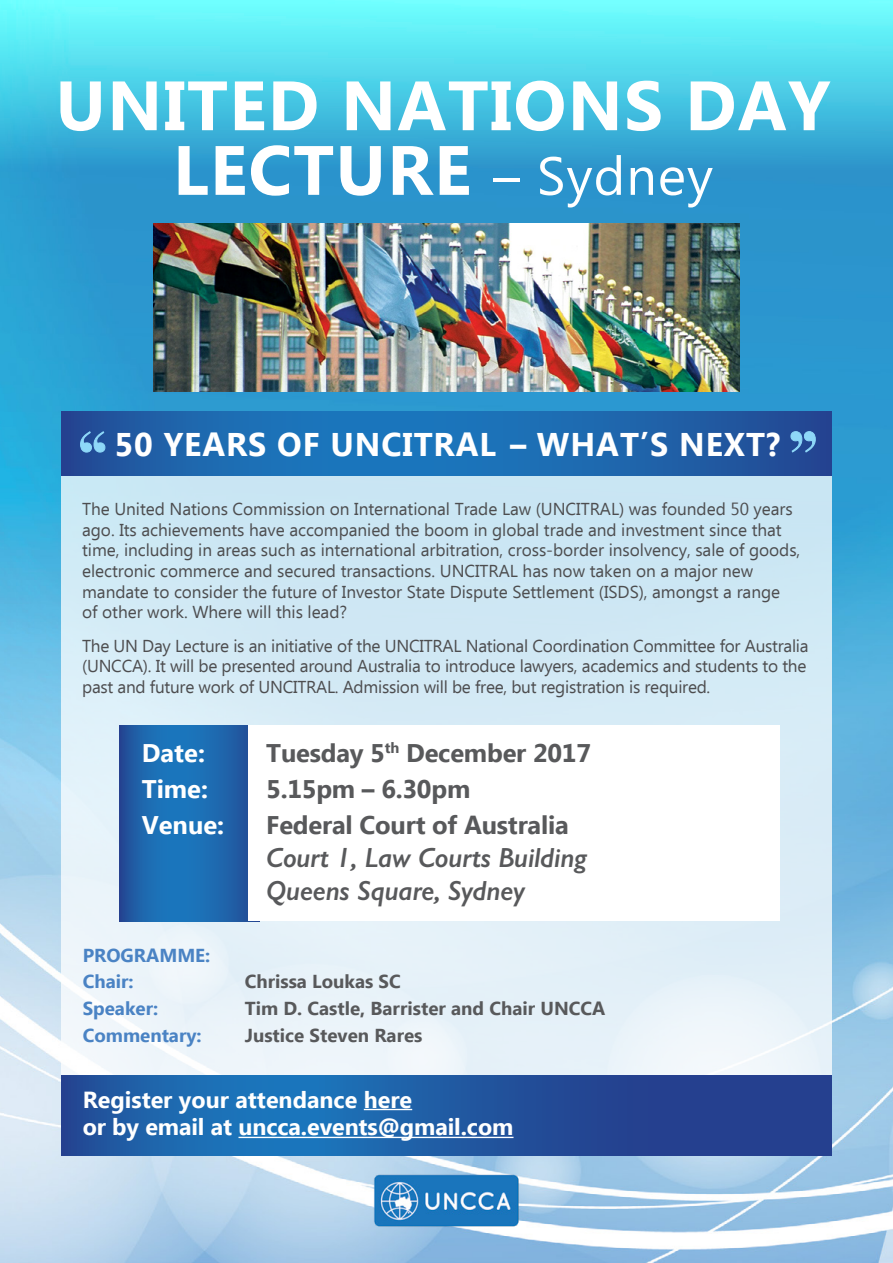
<style>
.page{position:relative;width:893px;height:1263px;background:#fff}
.page>*{position:absolute;margin:0;border:0;box-sizing:border-box;transform-origin:0 0}
.t1{font:700 69.6px/64.7px "Ebrima";letter-spacing:.02em;color:#fff;text-align:center}
.t2{font:700 64.95px "Didot";color:#8ed8f8}
.t3{font:700 32.85px "Ebrima";letter-spacing:.03em;color:#fff}
.t4{font:italic 600 27.75px/33.2px "Gill Sans";letter-spacing:-.01em;color:#58595b}
.t5{font:700 25.5px "Ebrima";letter-spacing:-.01em;color:#58595b}
.t6{font:700 25.5px "Ebrima";color:#fff}
.t7{font:700 23.25px/27.9px "Ebrima";color:#fff}
.t8{font:700 18.75px "Ebrima";color:#58595b}
.t9{font:700 18.75px/26.7px "Ebrima";color:#4a83c4}
.t10{font:17.25px/20.7px "Ebrima";letter-spacing:-.005em;color:#4d4d4f}
.s1{font-weight:400;font-size:53.7px}
</style>
<div class="page">
<img style="left:0;top:502px;width:893px;height:761px">
<svg style="left:0;top:0;width:893px;height:502px;background:#3db5db"></svg>
<div style="left:62px;top:452px;width:770px;height:627px;background:linear-gradient(to bottom,#c6e5f3,#eff5fb)"></div>
<svg style="left:62px;top:412px;width:770px;height:64px;background:#1e65ac"></svg>
<svg style="left:62px;top:1076px;width:770px;height:79px;background:#2156a0"></svg>
<img style="left:153px;top:223px;width:587px;height:168px">
<hr style="left:364px;top:1109px;width:48px;height:1px;background:#fff">
<hr style="left:238px;top:1137px;width:275px;height:1px;background:#fff">
<svg style="left:80px;top:431px;width:26px;height:22px"></svg>
<svg style="left:790px;top:431px;width:26px;height:22px"></svg>
<svg style="left:119px;top:725px;width:129px;height:196px;background:#1d67ae"></svg>
<div style="left:248px;top:725px;width:532px;height:196px;background:#fff"></div>
<img style="left:372px;top:1172px;width:149px;height:56px">
<h1 class="t1" style="left:55px;top:77px;width:776px">UNITED NATIONS DAY<br>LECTURE <span class="s1">– Sydney</span></h1>
<h2 class="t2" style="left:78px;top:415px;width:32px">“</h2>
<h2 class="t2" style="left:788px;top:415px;width:32px">”</h2>
<h3 class="t3" style="left:115px;top:419px;width:667px">50 YEARS OF UNCITRAL – WHAT’S NEXT?</h3>
<p class="t10" style="left:82px;top:499px;width:720px">The United Nations Commission on International Trade Law (UNCITRAL) was founded 50 years ago. Its achievements have accompanied the boom in global trade and investment since that time, including in areas such as international arbitration, cross-border insolvency, sale of goods, electronic commerce and secured transactions. UNCITRAL has now taken on a major new mandate to consider the future of Investor State Dispute Settlement (ISDS), amongst a range<br>of other work. Where will this lead?</p>
<p class="t10" style="left:82px;top:636px;width:728px">The UN Day Lecture is an initiative of the UNCITRAL National Coordination Committee for Australia (UNCCA). It will be presented around Australia to introduce lawyers, academics and students to the past and future work of UNCITRAL. Admission will be free, but registration is required.</p>
<h3 class="t6" style="left:142px;top:734px;width:65px">Date:</h3>
<h3 class="t5" style="left:266px;top:734px;width:326px">Tuesday 5<sup>th</sup> December 2017</h3>
<h3 class="t6" style="left:142px;top:770px;width:68px">Time:</h3>
<h3 class="t5" style="left:266px;top:770px;width:206px">5.15pm – 6.30pm</h3>
<h3 class="t6" style="left:142px;top:806px;width:84px">Venue:</h3>
<h3 class="t5" style="left:266px;top:806px;width:304px">Federal Court of Australia</h3>
<h3 class="t4" style="left:266px;top:841px;width:322px">Court 1, Law Courts Building<br>Queens Square, Sydney</h3>
<p class="t9" style="left:83px;top:943px;width:129px">PROGRAMME:<br>Chair:</p>
<p class="t8" style="left:245px;top:968px;width:158px">Chrissa Loukas SC</p>
<p class="t9" style="left:83px;top:996px;width:77px">Speaker:</p>
<p class="t8" style="left:245px;top:995px;width:362px">Tim D. Castle, Barrister and Chair UNCCA</p>
<p class="t9" style="left:83px;top:1023px;width:121px">Commentary:</p>
<p class="t8" style="left:245px;top:1021px;width:179px">Justice Steven Rares</p>
<h3 class="t7" style="left:83px;top:1086px;width:432px">Register your attendance here<br>or by email at uncca.events@gmail.com</h3>
</div>
